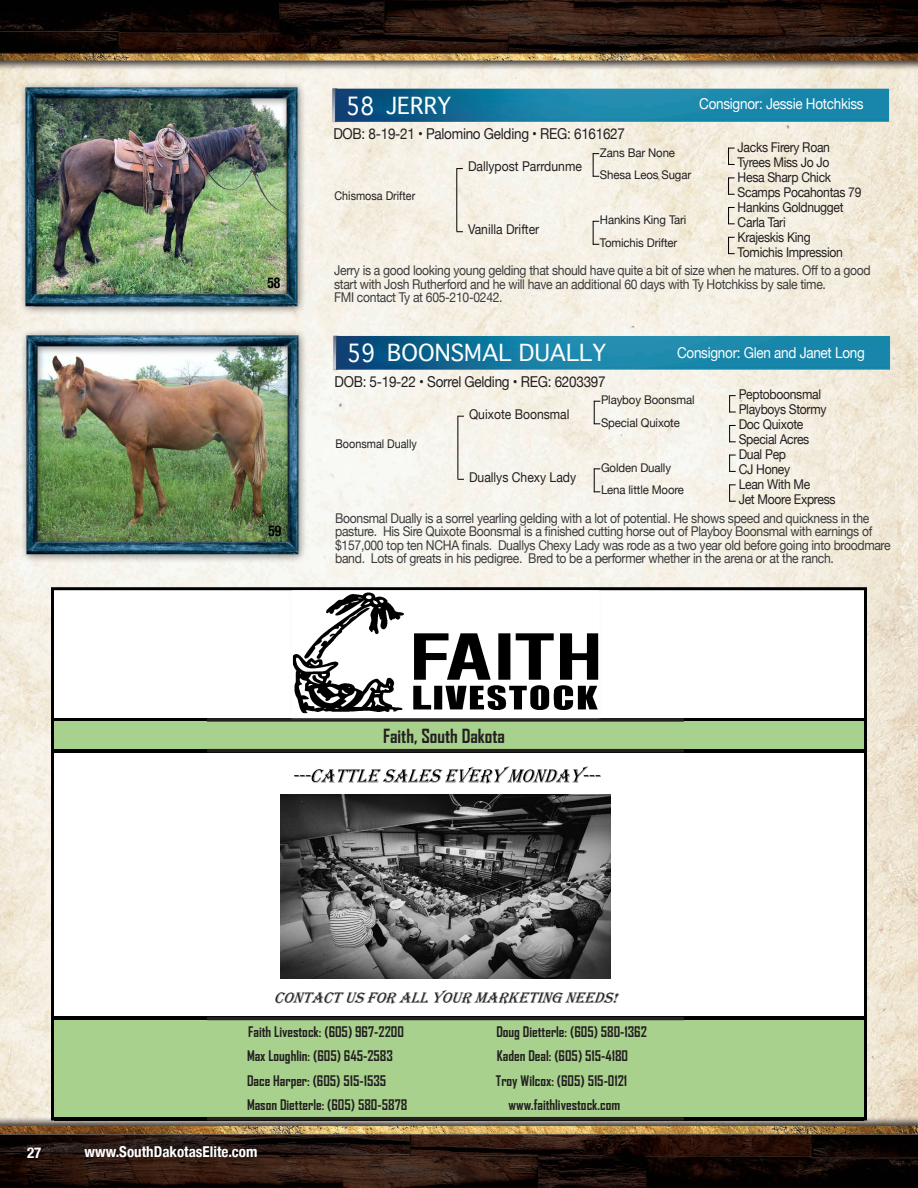
<style>
.page{position:relative;width:918px;height:1188px;background:#fff}
.page>*{position:absolute;margin:0;border:0;box-sizing:border-box;transform-origin:0 0}
.t1{font:24px "Geneva";color:#fff;scale:.9 1}
.t2{font:22.5px "Geneva";color:#fff}
.t3{font:700 18.6px "Agency FB";color:#231f20}
.t4{font:italic 15.6px "Algerian";color:#231f20}
.t5{font:15px "Helvetica Neue";letter-spacing:-.02em;color:#231f20;scale:.9 1}
.t6{font:15px "Helvetica Neue";letter-spacing:-.02em;color:#fff;scale:.9 1}
.t7{font:700 condensed 15px "Helvetica Neue";color:#fff}
.t8{font:700 condensed 15px "Helvetica Neue";color:#000;scale:.9 1}
.t9{font:700 13.95px "Agency FB";color:#231f20}
.t10{font:13.5px/13.5px "Helvetica Neue";letter-spacing:-.025em;color:#3c3c3d;scale:.9 1}
.t11{font:13.5px "Helvetica Neue";letter-spacing:-.025em;color:#231f20;scale:.9 1}
.t12{font:13.5px "Helvetica Neue";color:#231f20;scale:.9 1}
.t13{font:12px "Helvetica Neue";letter-spacing:-.01em;color:#231f20;scale:.95 1}
.t14{font:12px "Helvetica Neue";letter-spacing:-.01em;color:#231f20;scale:.9 1}
</style>
<div class="page">
<img style="left:0;top:0;width:918px;height:1188px">
<img style="left:4px;top:57px;width:312px;height:278px">
<svg style="left:728px;top:207px;width:7px;height:17px"></svg>
<svg style="left:728px;top:237px;width:7px;height:17px"></svg>
<svg style="left:728px;top:148px;width:7px;height:17px"></svg>
<svg style="left:728px;top:178px;width:7px;height:17px"></svg>
<svg style="left:593px;top:153px;width:6px;height:24px"></svg>
<svg style="left:593px;top:221px;width:6px;height:24px"></svg>
<img style="left:330px;top:65px;width:586px;height:62px">
<hr style="left:456px;top:169px;width:1px;height:62px;background:#000">
<svg style="left:50px;top:586px;width:818px;height:536px"></svg>
<svg style="left:54px;top:718px;width:810px;height:35px;background:#141811"></svg>
<div style="left:54px;top:722px;width:810px;height:27px;background:#a9d18e"></div>
<div style="left:54px;top:1016px;width:810px;height:105px;background:#000"></div>
<div style="left:54px;top:1020px;width:810px;height:97px;background:#a9d18e"></div>
<svg style="left:208px;top:1017px;width:475px;height:103px"></svg>
<svg style="left:208px;top:718px;width:475px;height:34px"></svg>
<img style="left:294px;top:766px;width:307px;height:18px">
<img style="left:289px;top:590px;width:313px;height:130px">
<img style="left:294px;top:593px;width:303px;height:119px">
<img style="left:280px;top:794px;width:330px;height:184px">
<img style="left:5px;top:304px;width:312px;height:279px">
<svg style="left:729px;top:455px;width:7px;height:17px"></svg>
<svg style="left:729px;top:484px;width:7px;height:18px"></svg>
<svg style="left:729px;top:395px;width:7px;height:18px"></svg>
<svg style="left:729px;top:425px;width:7px;height:17px"></svg>
<svg style="left:594px;top:401px;width:6px;height:23px"></svg>
<svg style="left:594px;top:468px;width:6px;height:24px"></svg>
<img style="left:331px;top:313px;width:586px;height:62px">
<hr style="left:457px;top:416px;width:1px;height:63px;background:#000">
<p class="t8" style="left:267px;top:270px;width:16px">58</p>
<p class="t8" style="left:268px;top:518px;width:16px">59</p>
<p class="t1" style="left:346px;top:92px;width:34px">58</p>
<p class="t2" style="left:386px;top:93px;width:67px">JERRY</p>
<p class="t6" style="left:699px;top:93px;width:184px">Consignor: Jessie Hotchkiss</p>
<p class="t5" style="left:333px;top:123px;width:326px">DOB: 8-19-21 • Palomino Gelding • REG: 6161627</p>
<p class="t12" style="left:468px;top:157px;width:128px">Dallypost Parrdunme</p>
<p class="t11" style="left:738px;top:137px;width:104px">Jacks Firery Roan</p>
<p class="t11" style="left:738px;top:152px;width:104px">Tyrees Miss Jo Jo</p>
<p class="t11" style="left:738px;top:167px;width:105px">Hesa Sharp Chick</p>
<p class="t11" style="left:738px;top:182px;width:139px">Scamps Pocahontas 79</p>
<p class="t11" style="left:738px;top:197px;width:119px">Hankins Goldnugget</p>
<p class="t11" style="left:738px;top:212px;width:55px">Carla Tari</p>
<p class="t11" style="left:738px;top:227px;width:83px">Krajeskis King</p>
<p class="t11" style="left:738px;top:242px;width:118px">Tomichis Impression</p>
<p class="t10" style="left:334px;top:264px;width:598px">Jerry is a good looking young gelding that should have quite a bit of size when he matures. Off to a good start with Josh Rutherford and he will have an additional 60 days with Ty Hotchkiss by sale time.</p>
<p class="t10" style="left:334px;top:291px;width:189px">FMI contact Ty at 605-210-0242.</p>
<p class="t13" style="left:600px;top:144px;width:81px">Zans Bar None</p>
<p class="t13" style="left:600px;top:166px;width:97px">Shesa Leos Sugar</p>
<p class="t13" style="left:600px;top:211px;width:92px">Hankins King Tari</p>
<p class="t13" style="left:600px;top:234px;width:83px">Tomichis Drifter</p>
<p class="t14" style="left:335px;top:188px;width:91px">Chismosa Drifter</p>
<p class="t12" style="left:468px;top:220px;width:81px">Vanilla Drifter</p>
<p class="t1" style="left:347px;top:340px;width:34px">59</p>
<p class="t2" style="left:387px;top:340px;width:220px">BOONSMAL DUALLY</p>
<p class="t6" style="left:677px;top:342px;width:210px">Consignor: Glen and Janet Long</p>
<p class="t5" style="left:334px;top:371px;width:303px">DOB: 5-19-22 • Sorrel Gelding • REG: 6203397</p>
<p class="t12" style="left:469px;top:404px;width:113px">Quixote Boonsmal</p>
<p class="t11" style="left:739px;top:385px;width:93px">Peptoboonsmal</p>
<p class="t11" style="left:739px;top:400px;width:99px">Playboys Stormy</p>
<p class="t11" style="left:739px;top:415px;width:73px">Doc Quixote</p>
<p class="t11" style="left:739px;top:430px;width:80px">Special Acres</p>
<p class="t11" style="left:739px;top:445px;width:54px">Dual Pep</p>
<p class="t11" style="left:739px;top:460px;width:59px">CJ Honey</p>
<p class="t11" style="left:739px;top:475px;width:81px">Lean With Me</p>
<p class="t11" style="left:739px;top:490px;width:109px">Jet Moore Express</p>
<p class="t10" style="left:335px;top:512px;width:619px">Boonsmal Dually is a sorrel yearling gelding with a lot of potential. He shows speed and quickness in the pasture. His Sire Quixote Boonsmal is a finished cutting horse out of Playboy Boonsmal with earnings of $157,000 top ten NCHA finals. Duallys Chexy Lady was rode as a two year old before going into broodmare band. Lots of greats in his pedigree. Bred to be a performer whether in the arena or at the ranch.</p>
<p class="t13" style="left:601px;top:392px;width:100px">Playboy Boonsmal</p>
<p class="t13" style="left:601px;top:414px;width:84px">Special Quixote</p>
<p class="t13" style="left:601px;top:459px;width:75px">Golden Dually</p>
<p class="t13" style="left:601px;top:482px;width:89px">Lena little Moore</p>
<p class="t14" style="left:336px;top:435px;width:92px">Boonsmal Dually</p>
<p class="t12" style="left:469px;top:467px;width:121px">Duallys Chexy Lady</p>
<p class="t3" style="left:383px;top:724px;width:123px">Faith, South Dakota</p>
<p class="t4" style="left:274px;top:989px;width:351px">CONTACTUSFORALLYOURMARKETINGNEEDS!</p>
<p class="t9" style="left:248px;top:1023px;width:157px">Faith Livestock: (605) 967-2200</p>
<p class="t9" style="left:496px;top:1023px;width:152px">Doug Dietterle: (605) 580-1362</p>
<p class="t9" style="left:247px;top:1047px;width:147px">Max Loughlin: (605) 645-2583</p>
<p class="t9" style="left:497px;top:1047px;width:133px">Kaden Deal: (605) 515-4180</p>
<p class="t9" style="left:247px;top:1072px;width:141px">Dace Harper: (605) 515-1535</p>
<p class="t9" style="left:496px;top:1072px;width:133px">Troy Wilcox: (605) 515-0121</p>
<p class="t9" style="left:247px;top:1096px;width:162px">Mason Dietterle: (605) 580-5878</p>
<p class="t9" style="left:508px;top:1096px;width:113px">www.faithlivestock.com</p>
<p class="t7" style="left:27px;top:1140px;width:16px">27</p>
<p class="t7" style="left:85px;top:1140px;width:174px">www.SouthDakotasElite.com</p>
</div>
